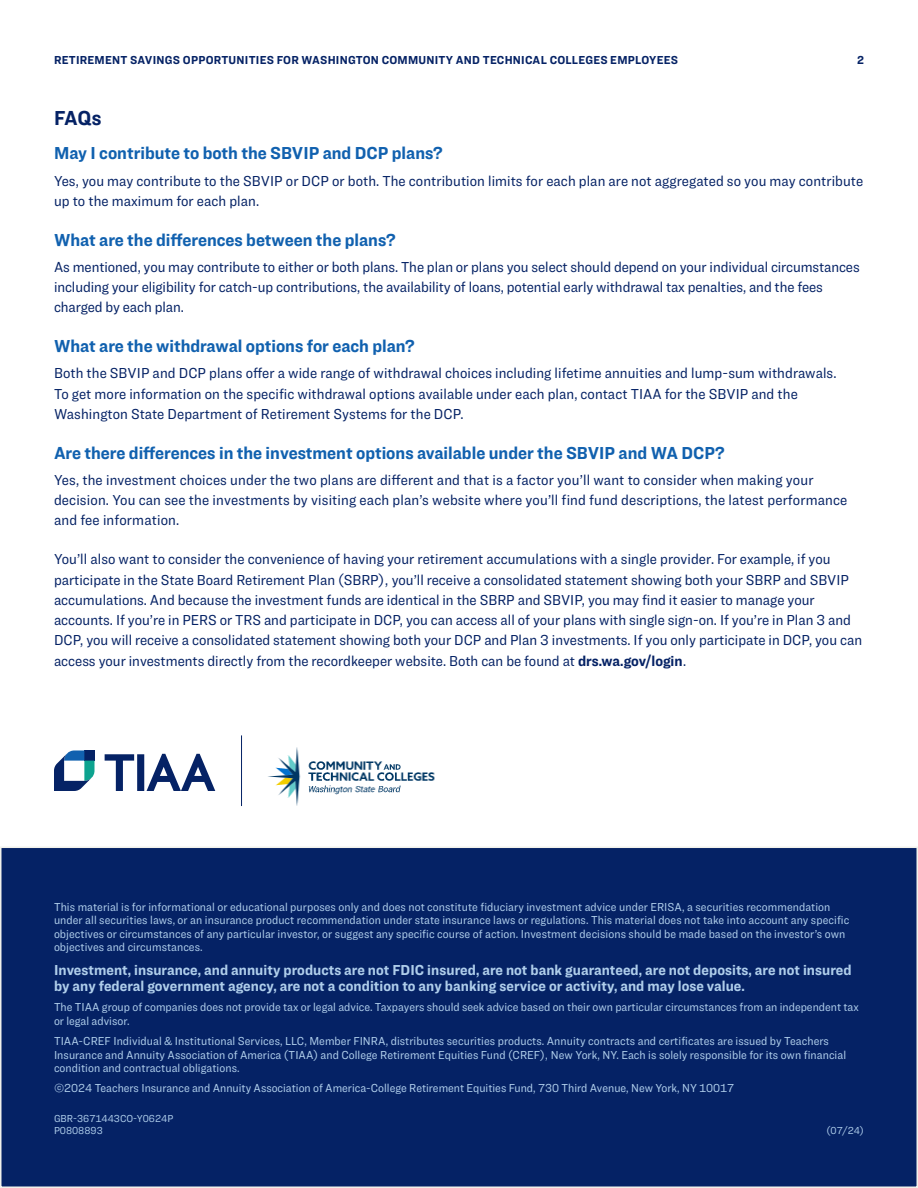
<style>
.page{position:relative;width:918px;height:1188px;background:#fff}
.page>*{position:absolute;margin:0;border:0;box-sizing:border-box;transform-origin:0 0}
.t1{font:700 21px "Ringside Narrow";color:#052265}
.t2{font:700 18px "Ringside Narrow";color:#1161af}
.t3{font:15px/20.2px "Ringside Narrow";color:#052265}
.t4{font:700 15px/16.5px "Ringside Narrow";letter-spacing:.005em;color:#afceeb}
.t5{font:12px/13.5px "Ringside Narrow";letter-spacing:.005em;color:#afceeb}
.t6{font:700 12px "Ringside Narrow";letter-spacing:.02em;color:#052265}
.t7{font:10.5px/12px "Ringside Narrow";color:#afceeb}
.s1{font-weight:700}
</style>
<div class="page">
<div style="left:0;top:847px;width:918px;height:341px;background:#052265;border:2px solid #f1f1eb"></div>
<svg style="left:105px;top:754px;width:110px;height:37px"></svg>
<svg style="left:54px;top:750px;width:40px;height:41px"></svg>
<hr style="left:241px;top:735px;width:1px;height:71px;background:#052265">
<img style="left:268px;top:747px;width:167px;height:59px">
<p class="t6" style="left:54px;top:51px;width:626px">RETIREMENT SAVINGS OPPORTUNITIES FOR WASHINGTON COMMUNITY AND TECHNICAL COLLEGES EMPLOYEES</p>
<p class="t6" style="left:857px;top:51px;width:8px">2</p>
<h1 class="t1" style="left:54px;top:103px;width:49px">FAQs</h1>
<p class="t2" style="left:54px;top:140px;width:390px">May I contribute to both the SBVIP and DCP plans?</p>
<p class="t3" style="left:54px;top:170px;width:811px">Yes, you may contribute to the SBVIP or DCP or both. The contribution limits for each plan are not aggregated so you may contribute up to the maximum for each plan.</p>
<p class="t2" style="left:54px;top:227px;width:343px">What are the differences between the plans?</p>
<p class="t3" style="left:54px;top:256px;width:807px">As mentioned, you may contribute to either or both plans. The plan or plans you select should depend on your individual circumstances including your eligibility for catch-up contributions, the availability of loans, potential early withdrawal tax penalties, and the fees charged by each plan.</p>
<p class="t2" style="left:54px;top:333px;width:362px">What are the withdrawal options for each plan?</p>
<p class="t3" style="left:54px;top:363px;width:784px">Both the SBVIP and DCP plans offer a wide range of withdrawal choices including lifetime annuities and lump-sum withdrawals.<br>To get more information on the specific withdrawal options available under each plan, contact TIAA for the SBVIP and the<br>Washington State Department of Retirement Systems for the DCP.</p>
<p class="t2" style="left:54px;top:440px;width:672px">Are there differences in the investment options available under the SBVIP and WA DCP?</p>
<p class="t3" style="left:54px;top:469px;width:795px">Yes, the investment choices under the two plans are different and that is a factor you’ll want to consider when making your decision. You can see the investments by visiting each plan’s website where you’ll find fund descriptions, the latest performance and fee information.</p>
<p class="t3" style="left:54px;top:549px;width:810px">You’ll also want to consider the convenience of having your retirement accumulations with a single provider. For example, if you participate in the State Board Retirement Plan (SBRP), you’ll receive a consolidated statement showing both your SBRP and SBVIP accumulations. And because the investment funds are identical in the SBRP and SBVIP, you may find it easier to manage your accounts. If you’re in PERS or TRS and participate in DCP, you can access all of your plans with single sign-on. If you’re in Plan 3 and DCP, you will receive a consolidated statement showing both your DCP and Plan 3 investments. If you only participate in DCP, you can access your investments directly from the recordkeeper website. Both can be found at <span class="s1">drs.wa.gov/login</span>.</p>
<p class="t5" style="left:54px;top:900px;width:797px">This material is for informational or educational purposes only and does not constitute fiduciary investment advice under ERISA, a securities recommendation under all securities laws, or an insurance product recommendation under state insurance laws or regulations. This material does not take into account any specific objectives or circumstances of any particular investor, or suggest any specific course of action. Investment decisions should be made based on the investor’s own objectives and circumstances.</p>
<p class="t4" style="left:54px;top:961px;width:799px">Investment, insurance, and annuity products are not FDIC insured, are not bank guaranteed, are not deposits, are not insured by any federal government agency, are not a condition to any banking service or activity, and may lose value.</p>
<p class="t5" style="left:54px;top:1000px;width:806px">The TIAA group of companies does not provide tax or legal advice. Taxpayers should seek advice based on their own particular circumstances from an independent tax or legal advisor.</p>
<p class="t5" style="left:54px;top:1034px;width:794px">TIAA-CREF Individual &amp; Institutional Services, LLC, Member FINRA, distributes securities products. Annuity contracts and certificates are issued by Teachers<br>Insurance and Annuity Association of America (TIAA) and College Retirement Equities Fund (CREF), New York, NY. Each is solely responsible for its own financial condition and contractual obligations.</p>
<p class="t5" style="left:54px;top:1081px;width:682px">©2024 Teachers Insurance and Annuity Association of America-College Retirement Equities Fund, 730 Third Avenue, New York, NY 10017</p>
<p class="t7" style="left:827px;top:1124px;width:39px">(07/24)</p>
<p class="t7" style="left:54px;top:1112px;width:121px">GBR-3671443CO-Y0624P<br>P0808893</p>
</div>
